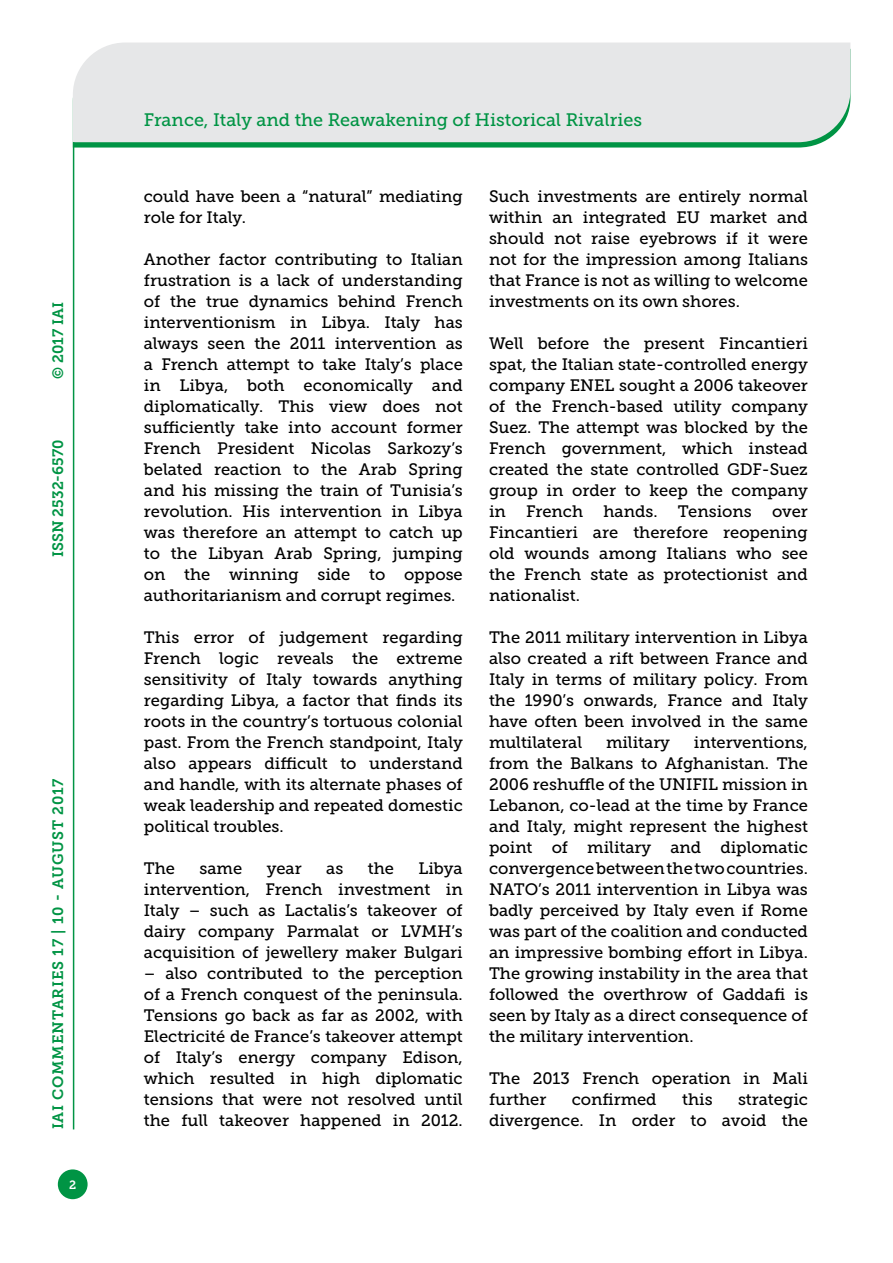
<style>
.page{position:relative;width:893px;height:1263px;background:#fff}
.page>*{position:absolute;margin:0;border:0;box-sizing:border-box;transform-origin:0 0}
.t1{font:18px "Museo Slab 500";color:#009444}
.t2{font:16.5px/21px "Museo Slab 500";color:#000;text-align:justify}
.t3{font:15px "Museo Slab 700";letter-spacing:.05em;color:#009444}
.t4{font:15px "Museo Slab 700";color:#009444}
.t5{font:12px "Museo Slab 700";color:#fff}
</style>
<div class="page">
<svg style="left:74px;top:142px;width:749px;height:6px;background:#1ea05a"></svg>
<div style="left:73px;top:43px;width:777px;height:99px;background:#e6e7e8"></div>
<div style="left:58px;top:1169px;width:30px;height:30px;background:#009444;border-radius:50%"></div>
<hr style="left:73px;top:142px;width:1px;height:987px;background:#009444">
<p class="t3" style="left:50px;top:379px;width:78px;rotate:-90deg">© 2017 IAI</p>
<p class="t4" style="left:50px;top:557px;width:119px;rotate:-90deg">ISSN 2532-6570</p>
<p class="t3" style="left:50px;top:1129px;width:352px;rotate:-90deg">IAI COMMENTARIES 17 | 10 - AUGUST 2017</p>
<p class="t5" style="left:69px;top:1178px;width:9px">2</p>
<p class="t1" style="left:144px;top:110px;width:500px">France, Italy and the Reawakening of Historical Rivalries</p>
<p class="t2" style="left:144px;top:186px;width:320px">could have been a “natural” mediating role for Italy.</p>
<p class="t2" style="left:144px;top:248px;width:320px">Another factor contributing to Italian frustration is a lack of understanding of the true dynamics behind French interventionism in Libya. Italy has always seen the 2011 intervention as a French attempt to take Italy’s place in Libya, both economically and diplomatically. This view does not sufficiently take into account former French President Nicolas Sarkozy’s belated reaction to the Arab Spring and his missing the train of Tunisia’s revolution. His intervention in Libya was therefore an attempt to catch up to the Libyan Arab Spring, jumping on the winning side to oppose authoritarianism and corrupt regimes.</p>
<p class="t2" style="left:144px;top:627px;width:320px">This error of judgement regarding French logic reveals the extreme sensitivity of Italy towards anything regarding Libya, a factor that finds its roots in the country’s tortuous colonial past. From the French standpoint, Italy also appears difficult to understand and handle, with its alternate phases of weak leadership and repeated domestic political troubles.</p>
<p class="t2" style="left:144px;top:858px;width:33px">The</p>
<p class="t2" style="left:200px;top:858px;width:44px">same</p>
<p class="t2" style="left:267px;top:858px;width:36px">year</p>
<p class="t2" style="left:326px;top:858px;width:19px">as</p>
<p class="t2" style="left:368px;top:858px;width:28px">the</p>
<p class="t2" style="left:144px;top:858px;width:320px;text-indent:275px">Libya intervention, French investment in Italy – such as Lactalis’s takeover of dairy company Parmalat or LVMH’s acquisition of jewellery maker Bulgari</p>
<p class="t2" style="left:144px;top:963px;width:320px">– also contributed to the perception of a French conquest of the peninsula.<br>Tensions go back as far as 2002, with Electricité de France’s takeover attempt of Italy’s energy company Edison, which resulted in high diplomatic tensions that were not resolved until the full takeover happened in 2012.</p>
<p class="t2" style="left:489px;top:186px;width:320px">Such investments are entirely normal within an integrated EU market and should not raise eyebrows if it were not for the impression among Italians that France is not as willing to welcome investments on its own shores.</p>
<p class="t2" style="left:489px;top:333px;width:320px">Well before the present Fincantieri spat, the Italian state-controlled energy company ENEL sought a 2006 takeover of the French-based utility company Suez. The attempt was blocked by the French government, which instead created the state controlled GDF-Suez group in order to keep the company in French hands. Tensions over Fincantieri are therefore reopening old wounds among Italians who see the French state as protectionist and nationalist.</p>
<p class="t2" style="left:489px;top:627px;width:320px">The 2011 military intervention in Libya also created a rift between France and Italy in terms of military policy. From the 1990’s onwards, France and Italy have often been involved in the same multilateral</p>
<p class="t2" style="left:489px;top:732px;width:320px;text-indent:205px">interventions, from the Balkans to Afghanistan. The 2006 reshuffle of the UNIFIL mission in Lebanon, co-lead at the time by France and Italy, might represent the highest point of military and diplomatic convergence between the two countries.<br>NATO’s 2011 intervention in Libya was badly perceived by Italy even if Rome was part of the coalition and conducted an impressive bombing effort in Libya.<br>The growing instability in the area that followed the overthrow of Gaddafi is seen by Italy as a direct consequence of the military intervention.</p>
<p class="t2" style="left:489px;top:1068px;width:320px">The 2013 French operation in Mali further</p>
<p class="t2" style="left:606px;top:732px;width:66px">military</p>
<p class="t2" style="left:572px;top:1089px;width:86px">confirmed</p>
<p class="t2" style="left:682px;top:1089px;width:32px">this</p>
<p class="t2" style="left:489px;top:1089px;width:320px;text-align:right">strategic<br>divergence. In order to avoid the</p>
</div>
